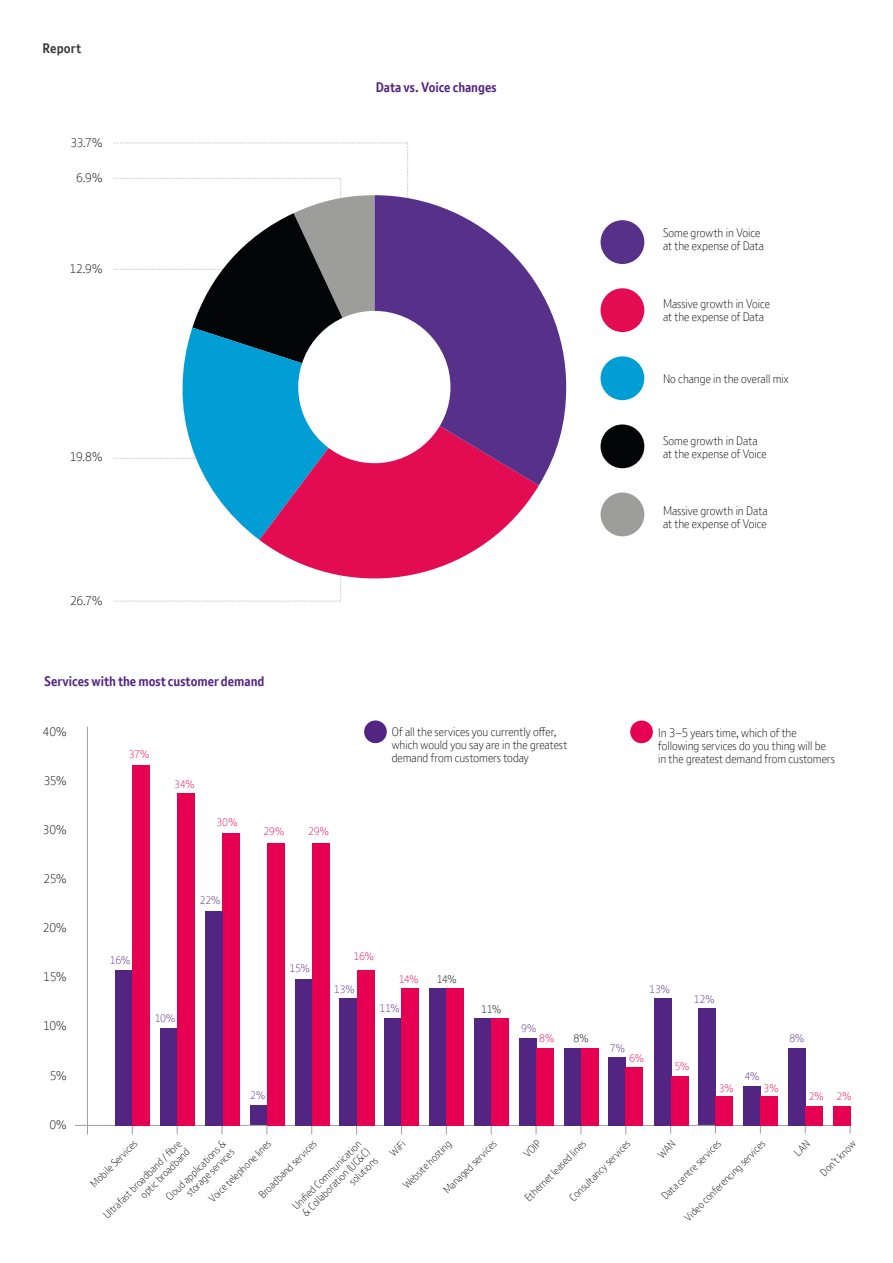
<style>
.page{position:relative;width:893px;height:1263px;background:#fff}
.page>*{position:absolute;margin:0;border:0;box-sizing:border-box;transform-origin:0 0}
.t1{font:700 13.5px "BT Font";color:#522583}
.t2{font:700 13.5px "BT Font";letter-spacing:.01em;color:#3c3c3b}
.t3{font:300 12px/13.2px "BT Font";color:#000}
.t4{font:11.85px "Myriad Pro";color:#000}
.t5{font:300 10.5px/11.6px "BT Font";color:#000;text-align:right}
.t6{font:300 10.5px "BT Font";letter-spacing:-.015em;color:#e50051}
.t7{font:300 10.5px "BT Font";letter-spacing:-.015em;color:#522583}
</style>
<div class="page">
<div style="left:698px;top:1008px;width:17px;height:117px;background:#522583"></div>
<svg style="left:114px;top:600px;width:145px;height:2px"></svg>
<svg style="left:114px;top:142px;width:294px;height:398px"></svg>
<svg style="left:259px;top:387px;width:280px;height:215px;fill:#e30b51"></svg>
<svg style="left:375px;top:195px;width:191px;height:290px;fill:#563089"></svg>
<div style="left:601px;top:493px;width:43px;height:43px;background:#9d9d9b;border-radius:22px"></div>
<div style="left:601px;top:424px;width:43px;height:44px;background:#030405;border-radius:22px"></div>
<div style="left:601px;top:356px;width:43px;height:44px;background:#009ed5;border-radius:22px"></div>
<div style="left:601px;top:220px;width:43px;height:44px;background:#563089;border-radius:50%"></div>
<div style="left:601px;top:288px;width:43px;height:44px;background:#e30b51;border-radius:22px"></div>
<div style="left:298px;top:311px;width:152px;height:152px;background:#fff;border-radius:50%"></div>
<hr style="left:75px;top:1125px;width:775px;height:1px;background:#9d9e9f">
<hr style="left:87px;top:727px;width:1px;height:407px;background:#9d9e9f">
<div style="left:161px;top:1028px;width:17px;height:97px;background:#522583"></div>
<div style="left:250px;top:1105px;width:17px;height:20px;background:#522583"></div>
<div style="left:295px;top:979px;width:17px;height:146px;background:#522583"></div>
<div style="left:340px;top:998px;width:17px;height:127px;background:#522583"></div>
<div style="left:654px;top:998px;width:17px;height:127px;background:#522583"></div>
<div style="left:385px;top:1018px;width:17px;height:107px;background:#522583"></div>
<div style="left:474px;top:1018px;width:17px;height:107px;background:#522583"></div>
<div style="left:491px;top:1018px;width:17px;height:107px;background:#e50051"></div>
<div style="left:429px;top:988px;width:17px;height:137px;background:#522583"></div>
<div style="left:402px;top:988px;width:17px;height:137px;background:#e50051"></div>
<div style="left:446px;top:988px;width:17px;height:137px;background:#e50051"></div>
<div style="left:519px;top:1038px;width:17px;height:87px;background:#522583"></div>
<div style="left:564px;top:1048px;width:17px;height:77px;background:#522583"></div>
<div style="left:581px;top:1048px;width:17px;height:77px;background:#e50051"></div>
<div style="left:536px;top:1048px;width:17px;height:77px;background:#e50051"></div>
<div style="left:788px;top:1048px;width:17px;height:77px;background:#522583"></div>
<div style="left:609px;top:1057px;width:17px;height:68px;background:#522583"></div>
<div style="left:743px;top:1086px;width:17px;height:39px;background:#522583"></div>
<div style="left:806px;top:1106px;width:17px;height:19px;background:#e50051"></div>
<div style="left:833px;top:1106px;width:17px;height:19px;background:#e50051"></div>
<div style="left:715px;top:1096px;width:17px;height:29px;background:#e50051"></div>
<div style="left:671px;top:1076px;width:17px;height:49px;background:#e50051"></div>
<div style="left:626px;top:1067px;width:17px;height:58px;background:#e50051"></div>
<div style="left:357px;top:970px;width:17px;height:156px;background:#e50051"></div>
<div style="left:267px;top:843px;width:17px;height:282px;background:#e50051"></div>
<div style="left:312px;top:843px;width:17px;height:283px;background:#e50051"></div>
<div style="left:178px;top:793px;width:17px;height:332px;background:#e50051"></div>
<div style="left:115px;top:970px;width:17px;height:155px;background:#522583"></div>
<div style="left:132px;top:765px;width:17px;height:360px;background:#e50051"></div>
<div style="left:223px;top:833px;width:17px;height:292px;background:#e50051"></div>
<div style="left:205px;top:911px;width:18px;height:214px;background:#522583"></div>
<div style="left:760px;top:1096px;width:17px;height:29px;background:#e50051"></div>
<div style="left:364px;top:720px;width:23px;height:23px;background:#522583;border-radius:50%"></div>
<div style="left:630px;top:720px;width:23px;height:23px;background:#e50051;border-radius:50%"></div>
<p class="t2" style="left:43px;top:39px;width:40px">Report</p>
<p class="t3" style="left:70px;top:136px;width:33px">33.7%</p>
<p class="t3" style="left:76px;top:171px;width:28px">6.9%</p>
<p class="t3" style="left:70px;top:262px;width:34px">12.9%</p>
<p class="t3" style="left:70px;top:450px;width:34px">19.8%</p>
<p class="t3" style="left:70px;top:594px;width:34px">26.7%</p>
<p class="t1" style="left:376px;top:78px;width:123px">Data vs. Voice changes</p>
<p class="t3" style="left:663px;top:226px;width:103px">Some growth in Voice at the expense of Data</p>
<p class="t3" style="left:663px;top:297px;width:109px">Massive growth in Voice at the expense of Data</p>
<p class="t3" style="left:663px;top:372px;width:127px">No change in the overall mix</p>
<p class="t4" style="left:664px;top:377px;width:142px">No change in the overall mix</p>
<p class="t3" style="left:663px;top:434px;width:105px">Some growth in Data at the expense of Voice</p>
<p class="t3" style="left:663px;top:504px;width:106px">Massive growth in Data at the expense of Voice</p>
<p class="t1" style="left:44px;top:672px;width:222px">Services with the most customer demand</p>
<p class="t3" style="left:43px;top:725px;width:26px">40%</p>
<p class="t3" style="left:44px;top:774px;width:24px">35%</p>
<p class="t3" style="left:43px;top:823px;width:25px">30%</p>
<p class="t3" style="left:43px;top:872px;width:25px">25%</p>
<p class="t3" style="left:43px;top:921px;width:25px">20%</p>
<p class="t3" style="left:43px;top:970px;width:25px">15%</p>
<p class="t6" style="left:129px;top:748px;width:22px">37%</p>
<p class="t6" style="left:174px;top:778px;width:22px">34%</p>
<p class="t6" style="left:217px;top:816px;width:22px">30%</p>
<p class="t7" style="left:110px;top:954px;width:22px">16%</p>
<p class="t7" style="left:200px;top:894px;width:22px">22%</p>
<p class="t6" style="left:263px;top:825px;width:22px">29%</p>
<p class="t6" style="left:308px;top:825px;width:22px">29%</p>
<p class="t7" style="left:289px;top:962px;width:22px">15%</p>
<p class="t3" style="left:392px;top:725px;width:177px">Of all the services you currently offer, which would you say are in the greatest demand from customers today</p>
<p class="t3" style="left:658px;top:725px;width:178px">In 3–5 years time, which of the following services do you thing will be in the greatest demand from customers</p>
<p class="t6" style="left:354px;top:949px;width:22px">16%</p>
<p class="t6" style="left:399px;top:972px;width:21px">14%</p>
<p class="t5" style="left:437px;top:973px;width:21px">14%</p>
<p class="t3" style="left:43px;top:1019px;width:25px">10%</p>
<p class="t3" style="left:50px;top:1068px;width:18px">5%</p>
<p class="t3" style="left:49px;top:1117px;width:19px">0%</p>
<p class="t7" style="left:155px;top:1011px;width:22px">10%</p>
<p class="t7" style="left:250px;top:1088px;width:16px">2%</p>
<p class="t7" style="left:334px;top:982px;width:22px">13%</p>
<p class="t7" style="left:649px;top:982px;width:22px">13%</p>
<p class="t7" style="left:380px;top:1001px;width:21px">11%</p>
<p class="t5" style="left:481px;top:1003px;width:21px">11%</p>
<p class="t7" style="left:521px;top:1022px;width:17px">9%</p>
<p class="t6" style="left:539px;top:1031px;width:17px">8%</p>
<p class="t5" style="left:573px;top:1032px;width:17px">8%</p>
<p class="t7" style="left:610px;top:1041px;width:17px">7%</p>
<p class="t7" style="left:694px;top:992px;width:22px">12%</p>
<p class="t6" style="left:629px;top:1051px;width:16px">6%</p>
<p class="t6" style="left:674px;top:1059px;width:16px">5%</p>
<p class="t7" style="left:744px;top:1069px;width:16px">4%</p>
<p class="t6" style="left:719px;top:1081px;width:16px">3%</p>
<p class="t6" style="left:763px;top:1081px;width:16px">3%</p>
<p class="t7" style="left:789px;top:1031px;width:17px">8%</p>
<p class="t6" style="left:809px;top:1089px;width:44px">2% 2%</p>
<p class="t5" style="left:163px;top:1194px;width:82px;rotate:-45deg">Cloud applications &amp; storage services</p>
<p class="t5" style="left:101px;top:1212px;width:107px;rotate:-45deg">Ultrafast broadband / fi bre optic broadband</p>
<p class="t5" style="left:441px;top:1187px;width:72px;rotate:-45deg">Managed services</p>
<p class="t5" style="left:521px;top:1151px;width:21px;rotate:-45deg">VOIP</p>
<p class="t5" style="left:290px;top:1203px;width:94px;rotate:-45deg">Unifi ed Communication &amp; Collaboration (UC&amp;C) solutions</p>
<p class="t5" style="left:387px;top:1150px;width:19px;rotate:-45deg">WiFi</p>
<p class="t5" style="left:682px;top:1215px;width:111px;rotate:-45deg">Video conferencing services</p>
<p class="t5" style="left:818px;top:1170px;width:47px;rotate:-45deg">Don’t know</p>
<p class="t5" style="left:567px;top:1195px;width:82px;rotate:-45deg">Consultancy services</p>
<p class="t5" style="left:659px;top:1193px;width:80px;rotate:-45deg">Data centre services</p>
<p class="t5" style="left:88px;top:1181px;width:63px;rotate:-45deg">Mobile Services</p>
<p class="t5" style="left:522px;top:1195px;width:83px;rotate:-45deg">Ethernet leased lines</p>
<p class="t5" style="left:206px;top:1196px;width:84px;rotate:-45deg">Voice telephone lines</p>
<p class="t5" style="left:256px;top:1192px;width:78px;rotate:-45deg">Broadband services</p>
<p class="t5" style="left:401px;top:1182px;width:65px;rotate:-45deg">Website hosting</p>
</div>
